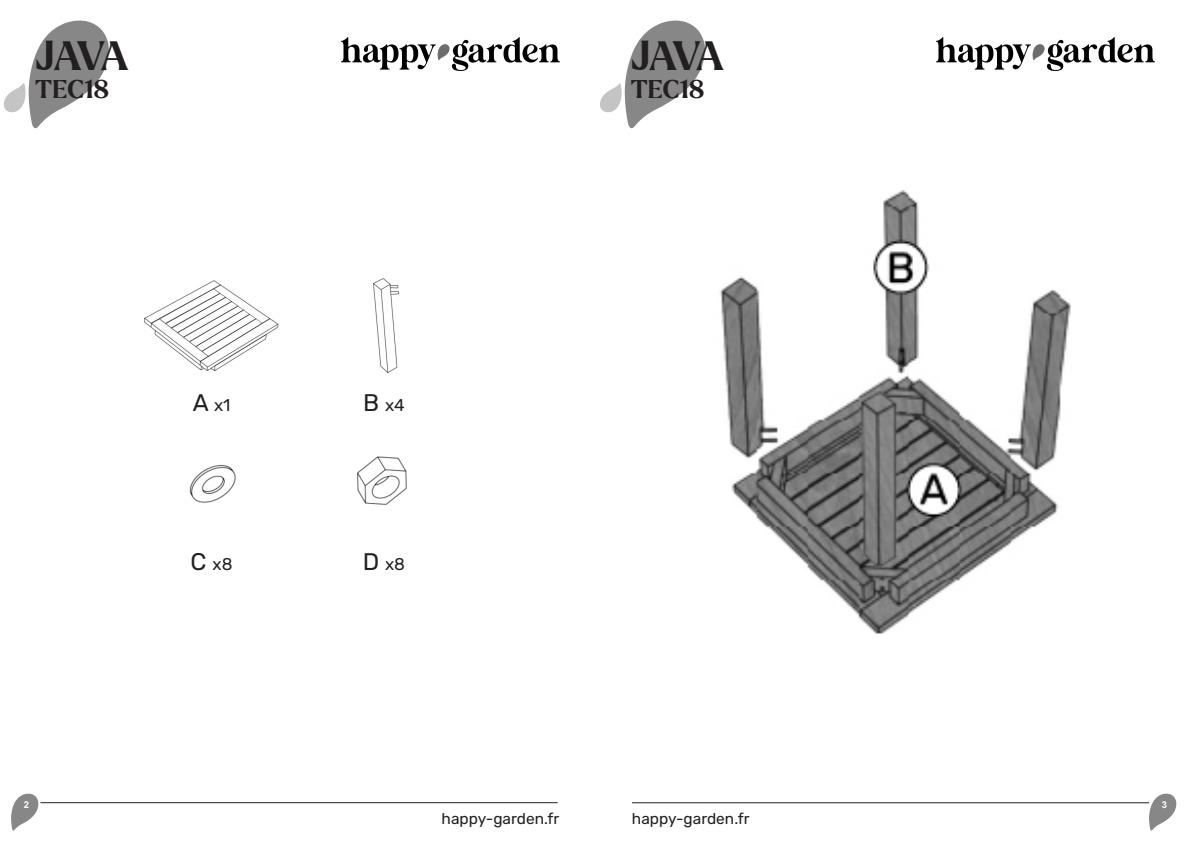
<style>
.page{position:relative;width:1191px;height:842px;background:#fff}
.page>*{position:absolute;margin:0;border:0;box-sizing:border-box;transform-origin:0 0}
.t1{font:700 40px "Larken";letter-spacing:-.11em;color:#231f20}
.t2{font:700 25px "Larken";letter-spacing:.02em;color:#231f20}
.t3{font:300 17px "Rubik";color:#231f20}
.t4{font:300 15.5px "Rubik";color:#231f20}
.t5{font:700 9.5px "Arial";color:#fff}
.s1{font-size:24px}
</style>
<div class="page">
<svg style="left:11px;top:793px;width:28px;height:38px"></svg>
<svg style="left:3px;top:20px;width:106px;height:109px"></svg>
<img style="left:341px;top:37px;width:218px;height:33px">
<hr style="left:40px;top:802px;width:517px;height:1px;background:#231f20">
<svg style="left:1149px;top:793px;width:28px;height:38px"></svg>
<svg style="left:600px;top:20px;width:105px;height:109px"></svg>
<img style="left:937px;top:37px;width:217px;height:33px">
<hr style="left:632px;top:802px;width:517px;height:1px;background:#231f20">
<img style="left:144px;top:280px;width:135px;height:91px">
<img style="left:373px;top:278px;width:27px;height:95px">
<img style="left:357px;top:456px;width:50px;height:49px">
<img style="left:189px;top:464px;width:47px;height:39px">
<img style="left:720px;top:189px;width:351px;height:445px">
<h1 class="t1" style="left:36px;top:29px;width:94px">JAVA</h1>
<h2 class="t2" style="left:36px;top:72px;width:75px">TEC18</h2>
<h1 class="t1" style="left:631px;top:29px;width:94px">JAVA</h1>
<h2 class="t2" style="left:631px;top:72px;width:75px">TEC18</h2>
<p class="t5" style="left:24px;top:798px;width:7px">2</p>
<p class="t3" style="left:193px;top:396px;width:39px"><span class="s1">A</span> x1</p>
<p class="t3" style="left:363px;top:396px;width:43px"><span class="s1">B</span> x4</p>
<p class="t3" style="left:191px;top:554px;width:43px"><span class="s1">C</span> x8</p>
<p class="t3" style="left:363px;top:554px;width:44px"><span class="s1">D</span> x8</p>
<p class="t4" style="left:441px;top:809px;width:119px">happy-garden.fr</p>
<p class="t4" style="left:632px;top:809px;width:119px">happy-garden.fr</p>
<p class="t5" style="left:1161px;top:798px;width:7px">3</p>
</div>
